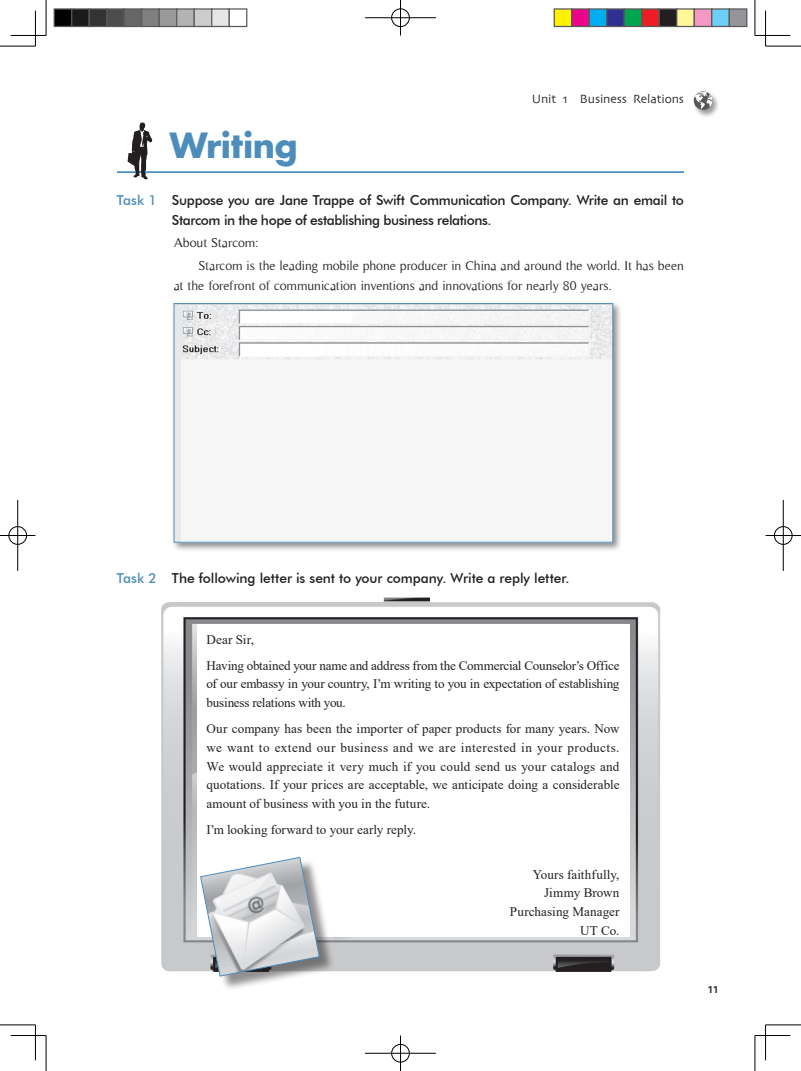
<style>
.page{position:relative;width:801px;height:1071px;background:#fff}
.page>*{position:absolute;margin:0;border:0;box-sizing:border-box;transform-origin:0 0}
.t1{font:700 33.75px "Futura Std";letter-spacing:-.01em;color:#4c8dbc}
.t2{font:500 13.75px/20px "Futura BT";letter-spacing:-.025em;color:#231f20}
.t3{font:500 13.75px "Futura BT";letter-spacing:-.005em;color:#231f20}
.t4{font:13.12px/18.8px "Times New Roman";letter-spacing:-.005em;color:#231f20}
.t5{font:13.12px/23.5px "Timeless";letter-spacing:-.005em;color:#231f20}
.t6{font:12.5px "Skia";letter-spacing:-.01em;color:#231f20}
.t7{font:700 10px "Univers";color:#231f20}
.s1{color:#4c8dbc}
</style>
<div class="page">
<hr style="left:117px;top:171px;width:567px;height:2px;background:#4c8dbc">
<svg style="left:128px;top:122px;width:24px;height:57px"></svg>
<div style="left:171px;top:300px;width:451px;height:252px;background:#231f20;opacity:.5"></div>
<img style="left:176px;top:305px;width:435px;height:235px">
<div style="left:174px;top:303px;width:439px;height:239px;border:1px solid #4c8dbc"></div>
<img style="left:161px;top:597px;width:499px;height:374px">
<div style="left:197px;top:624px;width:432px;height:312px;background:#fff"></div>
<div style="left:202px;top:858px;width:133px;height:133px;background:#231f20;opacity:.5"></div>
<svg style="left:199px;top:856px;width:121px;height:120px"></svg>
<div style="left:693px;top:90px;width:27px;height:28px;background:#231f20;opacity:.45"></div>
<svg style="left:695px;top:91px;width:18px;height:19px"></svg>
<hr style="left:0;top:46px;width:35px;height:1px;background:#000">
<hr style="left:765px;top:46px;width:36px;height:1px;background:#000">
<hr style="left:0;top:1024px;width:35px;height:1px;background:#000">
<hr style="left:765px;top:1024px;width:36px;height:1px;background:#000">
<hr style="left:46px;top:0;width:1px;height:35px;background:#000">
<hr style="left:46px;top:1035px;width:1px;height:35px;background:#000">
<hr style="left:755px;top:0;width:1px;height:35px;background:#000">
<hr style="left:755px;top:1035px;width:1px;height:35px;background:#000">
<hr style="left:11px;top:35px;width:35px;height:1px;background:#000">
<hr style="left:755px;top:35px;width:35px;height:1px;background:#000">
<hr style="left:11px;top:1034px;width:35px;height:1px;background:#000">
<hr style="left:755px;top:1034px;width:35px;height:1px;background:#000">
<hr style="left:35px;top:11px;width:1px;height:35px;background:#000">
<hr style="left:35px;top:1024px;width:1px;height:35px;background:#000">
<hr style="left:765px;top:11px;width:1px;height:35px;background:#000">
<hr style="left:765px;top:1024px;width:1px;height:35px;background:#000">
<div style="left:391px;top:8px;width:19px;height:19px;border:2px solid #fff;border-radius:50%"></div>
<hr style="left:365px;top:17px;width:71px;height:1px;background:#fff">
<div style="left:391px;top:9px;width:18px;height:18px;border:1px solid #000;border-radius:50%"></div>
<hr style="left:365px;top:18px;width:71px;height:1px;background:#000">
<hr style="left:400px;top:0;width:1px;height:35px;background:#000">
<div style="left:391px;top:1043px;width:19px;height:19px;border:2px solid #fff;border-radius:50%"></div>
<div style="left:391px;top:1043px;width:18px;height:18px;border:1px solid #000;border-radius:50%"></div>
<hr style="left:365px;top:1052px;width:71px;height:1px;background:#000">
<hr style="left:400px;top:1035px;width:1px;height:35px;background:#000">
<div style="left:8px;top:525px;width:19px;height:20px;border:2px solid #fff;border-radius:50%"></div>
<hr style="left:0;top:534px;width:35px;height:2px;background:#fff">
<hr style="left:17px;top:500px;width:1px;height:70px;background:#fff">
<div style="left:9px;top:526px;width:18px;height:18px;border:1px solid #000;border-radius:50%"></div>
<hr style="left:0;top:535px;width:35px;height:1px;background:#000">
<hr style="left:18px;top:500px;width:1px;height:70px;background:#000">
<div style="left:773px;top:525px;width:20px;height:20px;border:2px solid #fff;border-radius:50%"></div>
<hr style="left:765px;top:534px;width:36px;height:2px;background:#fff">
<hr style="left:782px;top:500px;width:2px;height:70px;background:#fff">
<div style="left:774px;top:526px;width:18px;height:18px;border:1px solid #000;border-radius:50%"></div>
<hr style="left:765px;top:535px;width:36px;height:1px;background:#000">
<hr style="left:783px;top:500px;width:1px;height:70px;background:#000">
<div style="left:54px;top:9px;width:18px;height:17px;background:#000"></div>
<div style="left:54px;top:8px;width:18px;height:19px;border:1px solid #595959"></div>
<div style="left:72px;top:9px;width:17px;height:17px;background:#1a1a1a"></div>
<div style="left:71px;top:8px;width:19px;height:19px;border:1px solid #595959"></div>
<div style="left:89px;top:9px;width:18px;height:17px;background:#333"></div>
<div style="left:89px;top:8px;width:18px;height:19px;border:1px solid #595959"></div>
<div style="left:107px;top:9px;width:17px;height:17px;background:#4d4d4d"></div>
<div style="left:106px;top:8px;width:19px;height:19px;border:1px solid #595959"></div>
<div style="left:124px;top:9px;width:18px;height:17px;background:#666"></div>
<div style="left:124px;top:8px;width:18px;height:19px;border:1px solid #595959"></div>
<div style="left:142px;top:9px;width:17px;height:17px;background:#808080"></div>
<div style="left:141px;top:8px;width:19px;height:19px;border:1px solid #595959"></div>
<div style="left:159px;top:9px;width:18px;height:17px;background:#999"></div>
<div style="left:159px;top:8px;width:18px;height:19px;border:1px solid #595959"></div>
<div style="left:177px;top:9px;width:17px;height:17px;background:#b3b3b3"></div>
<div style="left:176px;top:8px;width:19px;height:19px;border:1px solid #595959"></div>
<div style="left:194px;top:9px;width:18px;height:17px;background:#ccc"></div>
<div style="left:194px;top:8px;width:18px;height:19px;border:1px solid #595959"></div>
<div style="left:212px;top:9px;width:17px;height:17px;background:#e6e6e6"></div>
<div style="left:211px;top:8px;width:19px;height:19px;border:1px solid #595959"></div>
<div style="left:229px;top:8px;width:18px;height:19px;border:1px solid #595959"></div>
<div style="left:554px;top:9px;width:18px;height:17px;background:#fff101"></div>
<div style="left:553px;top:8px;width:19px;height:19px;border:1px solid #595959"></div>
<div style="left:572px;top:9px;width:17px;height:17px;background:#ed028c"></div>
<div style="left:571px;top:8px;width:19px;height:19px;border:1px solid #595959"></div>
<div style="left:589px;top:9px;width:18px;height:17px;background:#00aeef"></div>
<div style="left:588px;top:8px;width:19px;height:19px;border:1px solid #595959"></div>
<div style="left:607px;top:9px;width:17px;height:17px;background:#2e3092"></div>
<div style="left:606px;top:8px;width:19px;height:19px;border:1px solid #595959"></div>
<div style="left:624px;top:9px;width:18px;height:17px;background:#00a54f"></div>
<div style="left:623px;top:8px;width:19px;height:19px;border:1px solid #595959"></div>
<div style="left:642px;top:9px;width:17px;height:17px;background:#ee1d23"></div>
<div style="left:641px;top:8px;width:19px;height:19px;border:1px solid #595959"></div>
<div style="left:659px;top:9px;width:18px;height:17px;background:#231f20"></div>
<div style="left:658px;top:8px;width:19px;height:19px;border:1px solid #595959"></div>
<div style="left:677px;top:9px;width:17px;height:17px;background:#fff79a"></div>
<div style="left:676px;top:8px;width:19px;height:19px;border:1px solid #595959"></div>
<div style="left:694px;top:9px;width:18px;height:17px;background:#f499c2"></div>
<div style="left:693px;top:8px;width:19px;height:19px;border:1px solid #595959"></div>
<div style="left:712px;top:9px;width:17px;height:17px;background:#6bcff6"></div>
<div style="left:711px;top:8px;width:19px;height:19px;border:1px solid #595959"></div>
<div style="left:729px;top:9px;width:18px;height:17px;background:#939598"></div>
<div style="left:728px;top:8px;width:19px;height:19px;border:1px solid #595959"></div>
<h1 class="t1" style="left:170px;top:123px;width:129px">Writing</h1>
<p class="t6" style="left:532px;top:92px;width:154px">Unit 1 Business Relations</p>
<p class="t2" style="left:172px;top:189px;width:513px;text-indent:-55px"><span class="s1">Task 1</span> Suppose you are Jane Trappe of Swift Communication Company. Write an email to<br>Starcom in the hope of establishing business relations.</p>
<p class="t5" style="left:198px;top:231px;width:487px;text-indent:-25px">About Starcom:<br>Starcom is the leading mobile phone producer in China and around the world. It has been</p>
<p class="t5" style="left:174px;top:274px;width:440px">at the forefront of communication inventions and innovations for nearly 80 years.</p>
<p class="t3" style="left:117px;top:569px;width:454px"><span class="s1">Task 2</span> The following letter is sent to your company. Write a reply letter.</p>
<p class="t4" style="left:207px;top:625px;width:414px;line-height:25.9px">Dear Sir,<br>Having obtained your name and address from the Commercial Counselor’s Office</p>
<p class="t4" style="left:207px;top:674px;width:414px">of our embassy in your country, I’m writing to you in expectation of establishing business relations with you.</p>
<p class="t4" style="left:207px;top:718px;width:414px;text-align:justify">Our company has been the importer of paper products for many years. Now we want to extend our business and we are interested in your products.<br>We would appreciate it very much if you could send us your catalogs and quotations. If your prices are acceptable, we anticipate doing a considerable amount of business with you in the future.</p>
<p class="t4" style="left:207px;top:819px;width:211px">I’m looking forward to your early reply.</p>
<p class="t4" style="left:510px;top:864px;width:111px;text-align:right">Yours faithfully,<br>Jimmy Brown<br>Purchasing Manager<br>UT Co.</p>
<p class="t7" style="left:707px;top:982px;width:13px">11</p>
</div>
